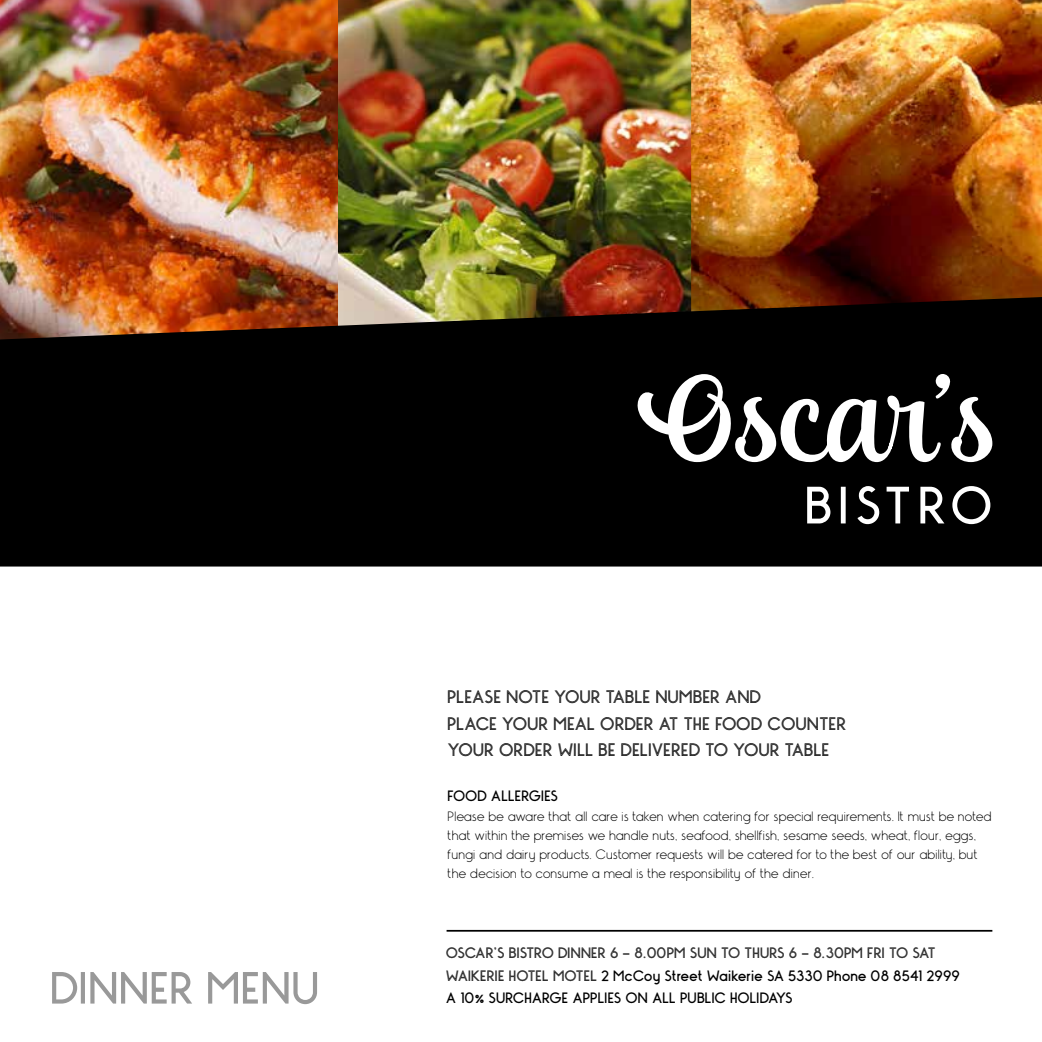
<style>
.page{position:relative;width:1042px;height:1042px;background:#fff}
.page>*{position:absolute;margin:0;border:0;box-sizing:border-box;transform-origin:0 0}
.t1{font:700 52.5px "Monopoly";color:#999}
.t2{font:21px/26.2px "Monopoly Inline";color:#000}
.t3{font:700 17.5px/22.8px "Monopoly";color:#000}
.t4{font:17.5px "Monopoly Inline";color:#000}
.t5{font:300 15.75px/19.2px "Monopoly";letter-spacing:-.01em;color:#000}
.s1{font-family:"Monopoly Inline";font-weight:400}
</style>
<div class="page">
<img style="left:691px;top:0;width:351px;height:296px">
<img style="left:337px;top:0;width:354px;height:296px">
<img style="left:1px;top:0;width:336px;height:296px">
<svg style="left:0;top:296px;width:1042px;height:270px;background:#0f0905"></svg>
<svg style="left:636px;top:374px;width:356px;height:88px"></svg>
<svg style="left:807px;top:486px;width:183px;height:38px"></svg>
<hr style="left:446px;top:930px;width:546px;height:1px;background:#000">
<h1 class="t1" style="left:52px;top:955px;width:271px">DINNER MENU</h1>
<h2 class="t2" style="left:448px;top:684px;width:400px">PLEASE NOTE YOUR TABLE NUMBER AND<br>PLACE YOUR MEAL ORDER AT THE FOOD COUNTER<br>YOUR ORDER WILL BE DELIVERED TO YOUR TABLE</h2>
<p class="t3" style="left:448px;top:784px;width:112px">FOOD ALLERGIES</p>
<p class="t5" style="left:448px;top:806px;width:545px">Please be aware that all care is taken when catering for special requirements. It must be noted that within the premises we handle nuts, seafood, shellfish, sesame seeds, wheat, flour, eggs, fungi and dairy products. Customer requests will be catered for to the best of our ability, but the decision to consume a meal is the responsibility of the diner.</p>
<p class="t4" style="left:446px;top:944px;width:491px">OSCAR’S BISTRO DINNER 6 - 8.00PM SUN TO THURS 6 - 8.30PM FRI TO SAT</p>
<p class="t3" style="left:446px;top:963px;width:516px"><span class="s1">WAIKERIE HOTEL MOTEL</span> 2 McCoy Street Waikerie SA 5330 Phone 08 8541 2999<br>A 10% SURCHARGE APPLIES ON ALL PUBLIC HOLIDAYS</p>
</div>
